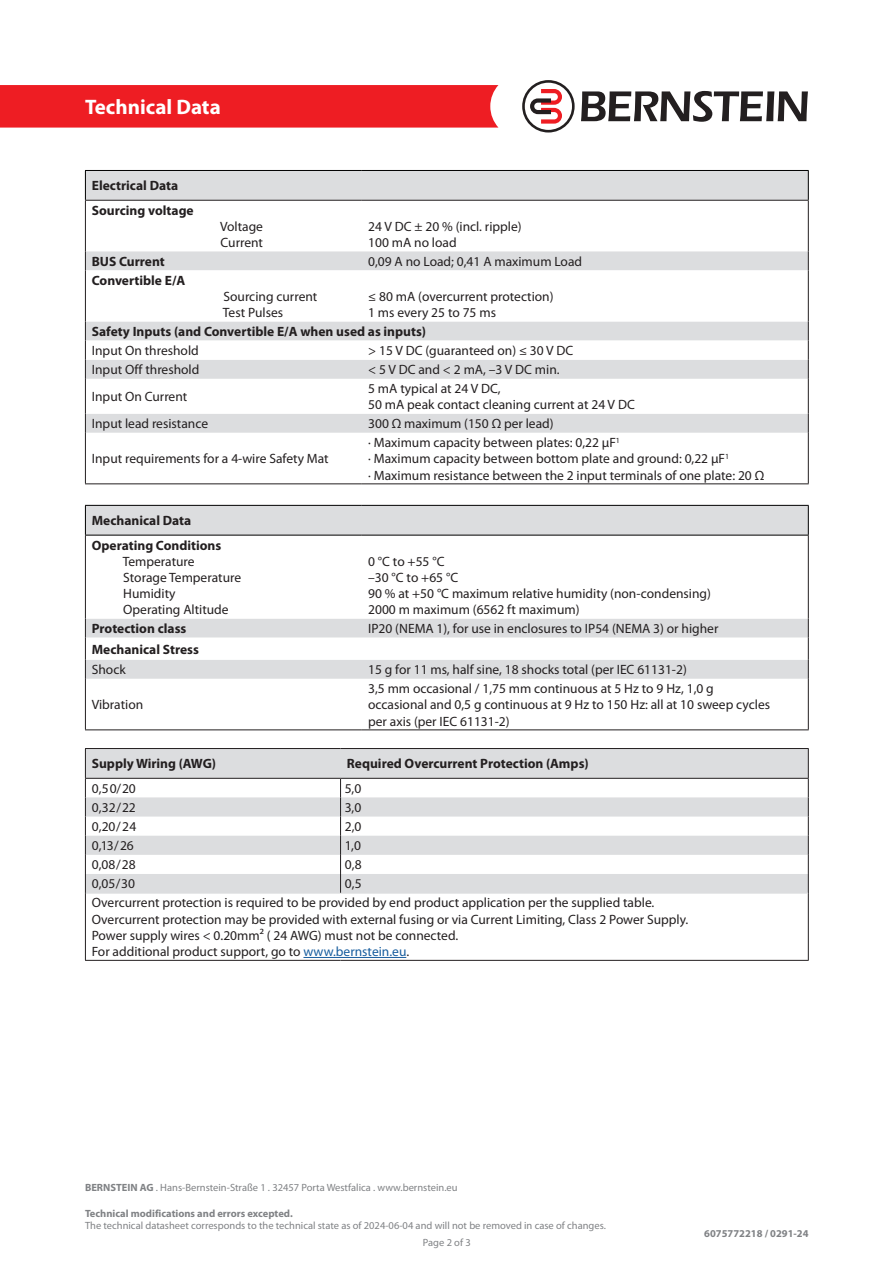
<style>
.page{position:relative;width:893px;height:1263px;background:#fff}
.page>*{position:absolute;margin:0;border:0;box-sizing:border-box;transform-origin:0 0}
.t1{font:700 21px "Myriad Pro";color:#fff}
.t2{font:13.5px/16.2px "Myriad Pro";color:#231f20}
.t3{font:700 13.5px/24.2px "Myriad Pro";color:#231f20}
.t4{font:10.5px/16.8px "Myriad Pro";color:#808285}
.t5{font:700 10.5px "Myriad Pro";color:#808285}
.s1{color:#175d9e}
.s2{font-weight:700}
</style>
<div class="page">
<div style="left:0;top:85px;width:498px;height:43px;background:#ee1d23"></div>
<svg style="left:581px;top:91px;width:227px;height:31px"></svg>
<svg style="left:522px;top:80px;width:53px;height:53px"></svg>
<svg style="left:86px;top:270px;width:722px;height:213px"></svg>
<hr style="left:808px;top:270px;width:1px;height:51px;background:#231f20">
<svg style="left:808px;top:321px;width:1px;height:58px"></svg>
<hr style="left:808px;top:379px;width:1px;height:35px;background:#231f20">
<svg style="left:808px;top:414px;width:1px;height:19px"></svg>
<hr style="left:808px;top:433px;width:1px;height:50px;background:#231f20">
<hr style="left:85px;top:170px;width:277px;height:1px;background:#000">
<hr style="left:362px;top:170px;width:447px;height:1px;background:#000">
<hr style="left:85px;top:483px;width:277px;height:1px;background:#231f20">
<hr style="left:362px;top:483px;width:447px;height:1px;background:#231f20">
<svg style="left:85px;top:171px;width:724px;height:99px"></svg>
<hr style="left:85px;top:270px;width:1px;height:51px;background:#231f20">
<svg style="left:85px;top:321px;width:1px;height:58px"></svg>
<hr style="left:85px;top:379px;width:1px;height:35px;background:#231f20">
<svg style="left:85px;top:414px;width:1px;height:19px"></svg>
<hr style="left:85px;top:433px;width:1px;height:50px;background:#231f20">
<div style="left:86px;top:506px;width:722px;height:29px;background:#dcdddf"></div>
<svg style="left:86px;top:536px;width:722px;height:193px"></svg>
<hr style="left:85px;top:535px;width:1px;height:83px;background:#231f20">
<hr style="left:808px;top:535px;width:1px;height:83px;background:#231f20">
<svg style="left:808px;top:618px;width:1px;height:61px"></svg>
<hr style="left:808px;top:679px;width:1px;height:50px;background:#231f20">
<hr style="left:85px;top:505px;width:277px;height:1px;background:#000">
<svg style="left:85px;top:506px;width:1px;height:29px"></svg>
<hr style="left:362px;top:505px;width:447px;height:1px;background:#000">
<svg style="left:808px;top:506px;width:1px;height:29px"></svg>
<hr style="left:85px;top:535px;width:277px;height:1px;background:#000">
<hr style="left:362px;top:535px;width:447px;height:1px;background:#000">
<hr style="left:85px;top:729px;width:277px;height:1px;background:#231f20">
<hr style="left:362px;top:729px;width:447px;height:1px;background:#231f20">
<svg style="left:85px;top:618px;width:1px;height:61px"></svg>
<hr style="left:85px;top:679px;width:1px;height:50px;background:#231f20">
<hr style="left:808px;top:893px;width:1px;height:67px;background:#231f20">
<hr style="left:86px;top:893px;width:255px;height:1px;background:#dcdddf">
<hr style="left:341px;top:893px;width:467px;height:1px;background:#dcdddf">
<svg style="left:85px;top:749px;width:724px;height:144px"></svg>
<hr style="left:85px;top:893px;width:1px;height:67px;background:#231f20">
<hr style="left:85px;top:748px;width:256px;height:1px;background:#231f20">
<hr style="left:341px;top:748px;width:468px;height:1px;background:#231f20">
<hr style="left:85px;top:960px;width:256px;height:1px;background:#231f20">
<hr style="left:341px;top:960px;width:468px;height:1px;background:#231f20">
<hr style="left:303px;top:957px;width:103px;height:1px;background:#175d9e">
<h1 class="t1" style="left:85px;top:93px;width:137px">Technical Data</h1>
<p class="t3" style="left:92px;top:173px;width:103px">Electrical Data<br>Sourcing voltage</p>
<p class="t2" style="left:220px;top:218px;width:45px">Voltage<br>Current</p>
<p class="t2" style="left:368px;top:218px;width:155px">24 V DC ± 20 % (incl. ripple)<br>100 mA no load</p>
<p class="t3" style="left:92px;top:249px;width:75px">BUS Current</p>
<p class="t2" style="left:368px;top:253px;width:215px">0,09 A no Load; 0,41 A maximum Load</p>
<p class="t3" style="left:92px;top:268px;width:95px">Convertible E/A</p>
<p class="t2" style="left:223px;top:288px;width:96px">Sourcing current<br>Test Pulses</p>
<p class="t2" style="left:368px;top:288px;width:187px">≤ 80 mA (overcurrent protection)<br>1 ms every 25 to 75 ms</p>
<p class="t3" style="left:92px;top:319px;width:336px">Safety Inputs (and Convertible E/A when used as inputs)</p>
<p class="t2" style="left:92px;top:342px;width:109px">Input On threshold</p>
<p class="t2" style="left:368px;top:342px;width:207px">&gt; 15 V DC (guaranteed on) ≤ 30 V DC</p>
<p class="t2" style="left:92px;top:361px;width:109px">Input Off threshold</p>
<p class="t2" style="left:368px;top:361px;width:193px">&lt; 5 V DC and &lt; 2 mA, –3 V DC min.</p>
<p class="t2" style="left:92px;top:388px;width:97px">Input On Current</p>
<p class="t2" style="left:368px;top:380px;width:268px">5 mA typical at 24 V DC,<br>50 mA peak contact cleaning current at 24 V DC</p>
<p class="t2" style="left:92px;top:415px;width:118px">Input lead resistance</p>
<p class="t2" style="left:368px;top:415px;width:187px">300 Ω maximum (150 Ω per lead)</p>
<p class="t2" style="left:92px;top:451px;width:238px">Input requirements for a 4-wire Safety Mat</p>
<p class="t2" style="left:368px;top:434px;width:398px">· Maximum capacity between plates: 0,22 μF<sup>1<br></sup>· Maximum capacity between bottom plate and ground: 0,22 μF<sup>1<br></sup>· Maximum resistance between the 2 input terminals of one plate: 20 Ω</p>
<p class="t3" style="left:92px;top:508px;width:131px">Mechanical Data<br>Operating Conditions</p>
<p class="t2" style="left:123px;top:553px;width:120px">Temperature<br>Storage Temperature<br>Humidity<br>Operating Altitude</p>
<p class="t2" style="left:368px;top:553px;width:344px">0 °C to +55 °C<br>–30 °C to +65 °C<br>90 % at +50 °C maximum relative humidity (non-condensing)<br>2000 m maximum (6562 ft maximum)</p>
<p class="t3" style="left:92px;top:616px;width:96px">Protection class</p>
<p class="t2" style="left:368px;top:620px;width:352px">IP20 (NEMA 1), for use in enclosures to IP54 (NEMA 3) or higher</p>
<p class="t3" style="left:92px;top:637px;width:109px">Mechanical Stress</p>
<p class="t2" style="left:92px;top:661px;width:35px">Shock</p>
<p class="t2" style="left:368px;top:661px;width:320px">15 g for 11 ms, half sine, 18 shocks total (per IEC 61131-2)</p>
<p class="t2" style="left:92px;top:697px;width:53px">Vibration</p>
<p class="t2" style="left:368px;top:680px;width:403px">3,5 mm occasional / 1,75 mm continuous at 5 Hz to 9 Hz, 1,0 g occasional and 0,5 g continuous at 9 Hz to 150 Hz: all at 10 sweep cycles per axis (per IEC 61131-2)</p>
<p class="t3" style="left:92px;top:751px;width:126px">Supply Wiring (AWG)</p>
<p class="t3" style="left:347px;top:751px;width:243px">Required Overcurrent Protection (Amps)</p>
<p class="t2" style="left:92px;top:780px;width:46px">0,50/20</p>
<p class="t2" style="left:345px;top:780px;width:18px">5,0</p>
<p class="t2" style="left:92px;top:799px;width:46px">0,32/22</p>
<p class="t2" style="left:345px;top:799px;width:18px">3,0</p>
<p class="t2" style="left:92px;top:818px;width:46px">0,20/24</p>
<p class="t2" style="left:345px;top:818px;width:18px">2,0</p>
<p class="t2" style="left:92px;top:837px;width:44px">0,13/ 26</p>
<p class="t2" style="left:345px;top:837px;width:18px">1,0</p>
<p class="t2" style="left:92px;top:857px;width:45px">0,08/28</p>
<p class="t2" style="left:345px;top:857px;width:18px">0,8</p>
<p class="t2" style="left:92px;top:875px;width:45px">0,05/30</p>
<p class="t2" style="left:92px;top:874px;width:564px;line-height:19px;text-indent:253px">0,5<br>Overcurrent protection is required to be provided by end product application per the supplied table.</p>
<p class="t2" style="left:92px;top:911px;width:598px">Overcurrent protection may be provided with external fusing or via Current Limiting, Class 2 Power Supply.<br>Power supply wires &lt; 0.20mm² ( 24 AWG) must not be connected.<br>For additional product support, go to <span class="s1">www.bernstein.eu</span>.</p>
<p class="t4" style="left:85px;top:1179px;width:374px"><span class="s2">BERNSTEIN AG</span> . Hans-Bernstein-Straße 1 . 32457 Porta Westfalica . www.bernstein.eu</p>
<p class="t5" style="left:85px;top:1206px;width:209px">Technical modifications and errors excepted.</p>
<p class="t4" style="left:423px;top:1217px;width:184px;text-indent:-338px">The technical datasheet corresponds to the technical state as of 2024-06-04 and will not be removed in case of changes.<br>Page 2 of 3</p>
<p class="t5" style="left:704px;top:1227px;width:106px">6075772218 / 0291-24</p>
</div>
